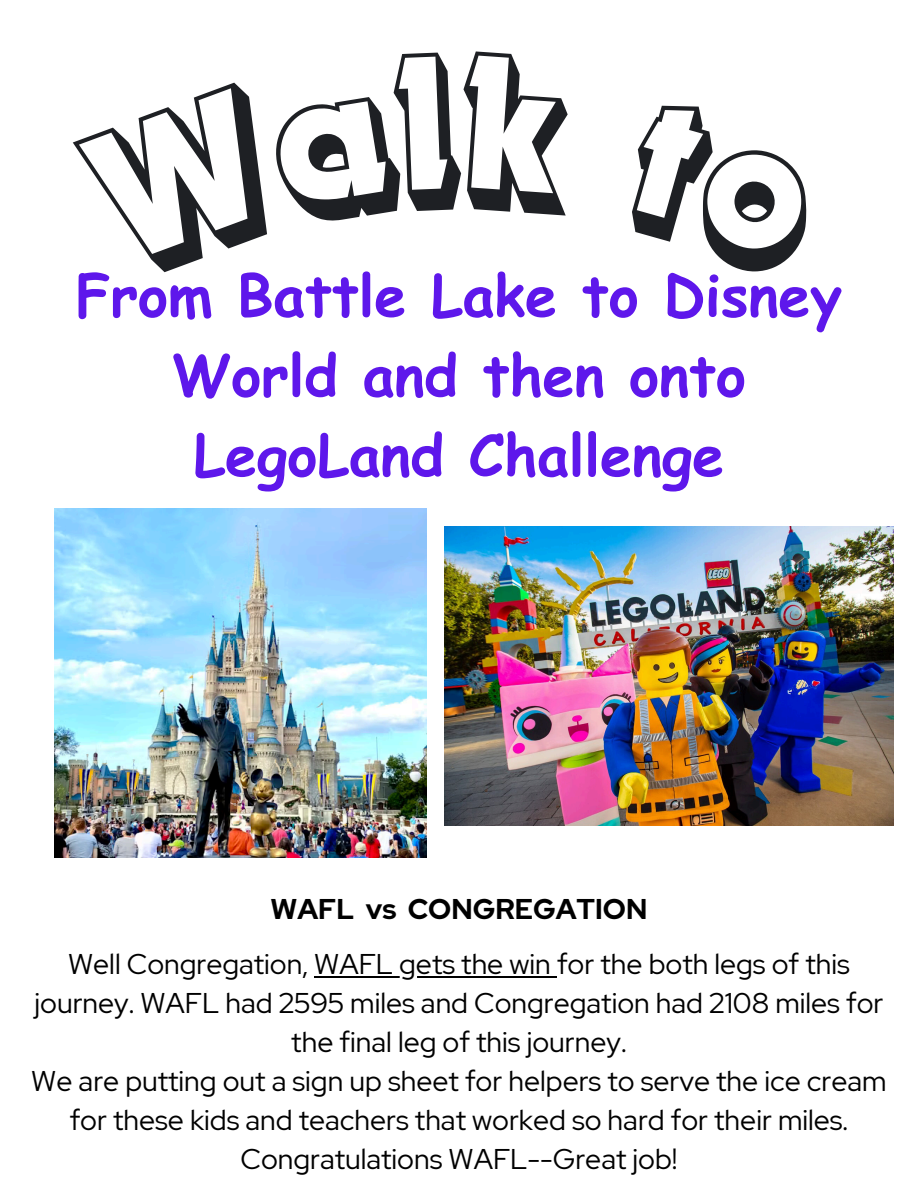
<style>
.page{position:relative;width:918px;height:1188px;background:#fff}
.page>*{position:absolute;margin:0;border:0;box-sizing:border-box;transform-origin:0 0}
.t1{font:700 57.15px/79.8px "Comic Sans MS";color:#5e17eb;text-align:center}
.t2{font:28.5px/39px "Red Hat Display";color:#000;text-align:center}
.t3{font:700 28.5px "Red Hat Display";color:#000}
</style>
<div class="page">
<img style="left:445px;top:527px;width:448px;height:299px">
<img style="left:55px;top:509px;width:371px;height:349px">
<hr style="left:314px;top:976px;width:243px;height:2px;background:#000">
<h1 class="t1" style="left:76px;top:253px;width:768px">From Battle Lake to Disney<br>World and then onto<br>LegoLand Challenge</h1>
<p class="t3" style="left:271px;top:890px;width:378px">WAFL vs CONGREGATION</p>
<p class="t2" style="left:31px;top:944px;width:857px">Well Congregation, WAFL gets the win for the both legs of this journey. WAFL had 2595 miles and Congregation had 2108 miles for the final leg of this journey.<br>We are putting out a sign up sheet for helpers to serve the ice cream for these kids and teachers that worked so hard for their miles.<br>Congratulations WAFL--Great job!</p>
</div>
